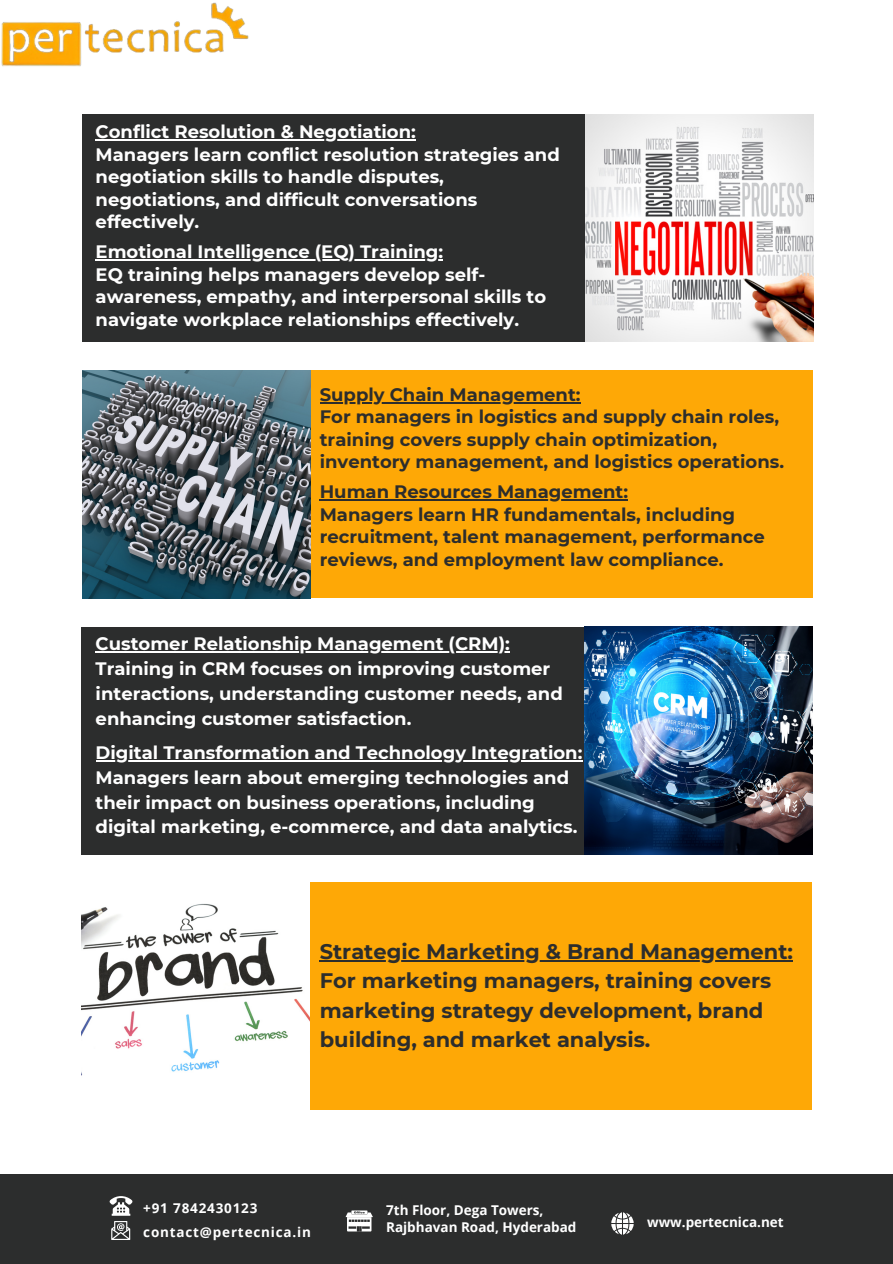
<style>
.page{position:relative;width:893px;height:1264px;background:#fff}
.page>*{position:absolute;margin:0;border:0;box-sizing:border-box;transform-origin:0 0}
.t1{font:700 21px/29.2px "Montserrat";color:#2c2d2d}
.t2{font:700 18px/22.5px "Montserrat";color:#fff}
.t3{font:700 18px/22.5px "Montserrat";color:#2c2d2d}
.t4{font:700 13.5px "Open Sans";color:#fff}
.t5{font:700 13.5px "Open Sans";letter-spacing:.06em;color:#fff}
</style>
<div class="page">
<img style="left:1px;top:2px;width:248px;height:65px">
<div style="left:103px;top:370px;width:710px;height:228px;background:#fea806"></div>
<img style="left:82px;top:370px;width:228px;height:228px">
<div style="left:82px;top:114px;width:609px;height:228px;background:#2c2d2d"></div>
<img style="left:585px;top:114px;width:228px;height:228px">
<div style="left:102px;top:882px;width:710px;height:228px;background:#fea806"></div>
<img style="left:81px;top:882px;width:228px;height:228px">
<div style="left:81px;top:626px;width:609px;height:228px;background:#2c2d2d"></div>
<img style="left:584px;top:626px;width:228px;height:228px">
<div style="left:0;top:1174px;width:892px;height:89px;background:#2c2d2d"></div>
<svg style="left:611px;top:1212px;width:22px;height:22px"></svg>
<svg style="left:345px;top:1210px;width:27px;height:21px"></svg>
<svg style="left:110px;top:1196px;width:22px;height:43px"></svg>
<hr style="left:96px;top:139px;width:320px;height:1px;background:#fff">
<hr style="left:320px;top:402px;width:260px;height:1px;background:#2c2d2d">
<hr style="left:96px;top:651px;width:414px;height:1px;background:#fff">
<hr style="left:320px;top:960px;width:473px;height:1px;background:#2c2d2d">
<hr style="left:96px;top:760px;width:486px;height:1px;background:#fff">
<hr style="left:96px;top:259px;width:347px;height:1px;background:#fff">
<hr style="left:320px;top:499px;width:308px;height:1px;background:#2c2d2d">
<p class="t2" style="left:96px;top:120px;width:322px">Conflict Resolution &amp; Negotiation:</p>
<p class="t2" style="left:96px;top:143px;width:465px">Managers learn conflict resolution strategies and negotiation skills to handle disputes, negotiations, and difficult conversations effectively.</p>
<p class="t2" style="left:96px;top:240px;width:349px">Emotional Intelligence (EQ) Training:</p>
<p class="t2" style="left:96px;top:263px;width:452px">EQ training helps managers develop self&shy;awareness, empathy, and interpersonal skills to navigate workplace relationships effectively.</p>
<p class="t3" style="left:320px;top:383px;width:262px">Supply Chain Management:</p>
<p class="t3" style="left:320px;top:406px;width:466px">For managers in logistics and supply chain roles, training covers supply chain optimization, inventory management, and logistics operations.</p>
<p class="t3" style="left:320px;top:480px;width:310px">Human Resources Management:</p>
<p class="t3" style="left:320px;top:503px;width:446px">Managers learn HR fundamentals, including recruitment, talent management, performance reviews, and employment law compliance.</p>
<p class="t2" style="left:96px;top:632px;width:415px">Customer Relationship Management (CRM):</p>
<p class="t2" style="left:96px;top:656px;width:468px;line-height:24.8px">Training in CRM focuses on improving customer interactions, understanding customer needs, and enhancing customer satisfaction.</p>
<p class="t2" style="left:96px;top:741px;width:488px">Digital Transformation and Technology Integration:</p>
<p class="t2" style="left:96px;top:765px;width:483px;line-height:24.8px">Managers learn about emerging technologies and their impact on business operations, including digital marketing, e-commerce, and data analytics.</p>
<p class="t1" style="left:320px;top:937px;width:474px">Strategic Marketing &amp; Brand Management:</p>
<p class="t1" style="left:320px;top:966px;width:453px">For marketing managers, training covers marketing strategy development, brand building, and market analysis.</p>
<p class="t5" style="left:143px;top:1198px;width:116px">+91 7842430123</p>
<p class="t5" style="left:143px;top:1222px;width:169px">contact@pertecnica.in</p>
<p class="t4" style="left:386px;top:1200px;width:159px">7th Floor, Dega Towers,</p>
<p class="t4" style="left:386px;top:1217px;width:192px">Rajbhavan Road, Hyderabad</p>
<p class="t4" style="left:647px;top:1212px;width:138px">www.pertecnica.net</p>
</div>
